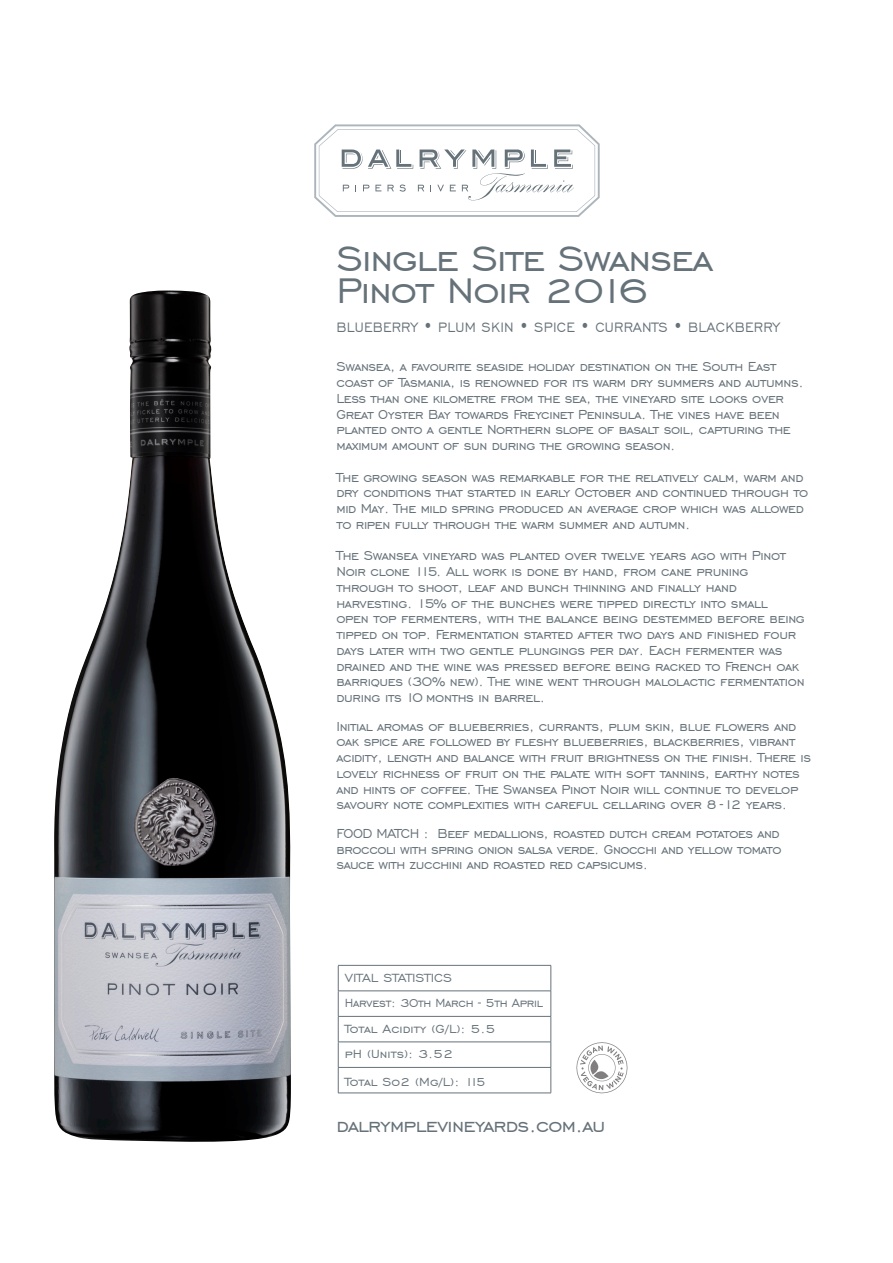
<style>
.page{position:relative;width:893px;height:1263px;background:#fff}
.page>*{position:absolute;margin:0;border:0;box-sizing:border-box;transform-origin:0 0}
.t1{font:45px "Engravers Gothic BT";letter-spacing:-.025em;color:#667279}
.t2{font:24px "Engravers Gothic BT";letter-spacing:-.03em;color:#667279}
.t3{font:17.25px "Engravers Gothic BT";letter-spacing:.015em;color:#667279;scale:.9 1}
.t4{font:16.5px/15.8px "Engravers Gothic BT";letter-spacing:-.025em;color:#667279;scale:.95 1}
.t5{font:15px "Engravers Gothic BT";color:#667279}
.t6{font:15px "Engravers Gothic BT";letter-spacing:-.02em;color:#667279;scale:.93 1}
</style>
<div class="page">
<svg style="left:314px;top:124px;width:286px;height:93px"></svg>
<svg style="left:338px;top:966px;width:1px;height:127px"></svg>
<hr style="left:338px;top:965px;width:213px;height:1px;background:#667279">
<svg style="left:551px;top:965px;width:1px;height:128px"></svg>
<hr style="left:338px;top:990px;width:213px;height:1px;background:#667279">
<hr style="left:338px;top:1016px;width:213px;height:1px;background:#667279">
<hr style="left:338px;top:1042px;width:213px;height:1px;background:#667279">
<hr style="left:338px;top:1067px;width:213px;height:1px;background:#667279">
<hr style="left:338px;top:1093px;width:213px;height:1px;background:#667279">
<img style="left:54px;top:290px;width:237px;height:852px">
<svg style="left:576px;top:1042px;width:51px;height:51px"></svg>
<p class="t1" style="left:336px;top:234px;width:378px">Single Site Swansea</p>
<p class="t1" style="left:336px;top:266px;width:313px">Pinot Noir 2016</p>
<p class="t3" style="left:336px;top:317px;width:494px">BLUEBERRY • PLUM SKIN • SPICE • CURRANTS • BLACKBERRY</p>
<p class="t4" style="left:336px;top:359px;width:493px">Swansea, a favourite seaside holiday destination on the South East coast of Tasmania, is renowned for its warm dry summers and autumns.<br>Less than one kilometre from the sea, the vineyard site looks over Great Oyster Bay towards Freycinet Peninsula. The vines have been planted onto a gentle Northern slope of basalt soil, capturing the maximum amount of sun during the growing season.</p>
<p class="t4" style="left:336px;top:469px;width:498px">The growing season was remarkable for the relatively calm, warm and dry conditions that started in early October and continued through to mid May. The mild spring produced an average crop which was allowed to ripen fully through the warm summer and autumn.</p>
<p class="t4" style="left:336px;top:548px;width:475px">The Swansea vineyard was planted over twelve years ago with Pinot<br>Noir clone 115. All work is done by hand, from cane pruning</p>
<p class="t4" style="left:336px;top:579px;width:456px">through to shoot, leaf and bunch thinning and finally hand harvesting. 15% of the bunches were tipped directly into small</p>
<p class="t4" style="left:336px;top:611px;width:495px">open top fermenters, with the balance being destemmed before being tipped on top. Fermentation started after two days and finished four days later with two gentle plungings per day. Each fermenter was drained and the wine was pressed before being racked to French oak barriques (30% new). The wine went through malolactic fermentation during its 10 months in barrel.</p>
<p class="t4" style="left:336px;top:718px;width:501px">Initial aromas of blueberries, currants, plum skin, blue flowers and oak spice are followed by fleshy blueberries, blackberries, vibrant acidity, length and balance with fruit brightness on the finish. There is lovely richness of fruit on the palate with soft tannins, earthy notes and hints of coffee. The Swansea Pinot Noir will continue to develop savoury note complexities with careful cellaring over 8 -12 years.</p>
<p class="t4" style="left:336px;top:825px;width:470px;text-align:justify">FOOD MATCH : Beef medallions, roasted dutch cream potatoes and broccoli with spring onion salsa verde. Gnocchi and yellow tomato sauce with zucchini and roasted red capsicums.</p>
<p class="t5" style="left:345px;top:969px;width:109px">VITAL STATISTICS</p>
<p class="t6" style="left:345px;top:995px;width:215px">Harvest: 30th March - 5th April</p>
<p class="t5" style="left:345px;top:1020px;width:152px">Total Acidity (G/L): 5.5</p>
<p class="t5" style="left:345px;top:1046px;width:110px">pH (Units): 3.52</p>
<p class="t5" style="left:345px;top:1074px;width:142px">Total So2 (Mg/L): 115</p>
<p class="t2" style="left:336px;top:1112px;width:271px">dalrymplevineyards.com.au</p>
</div>
